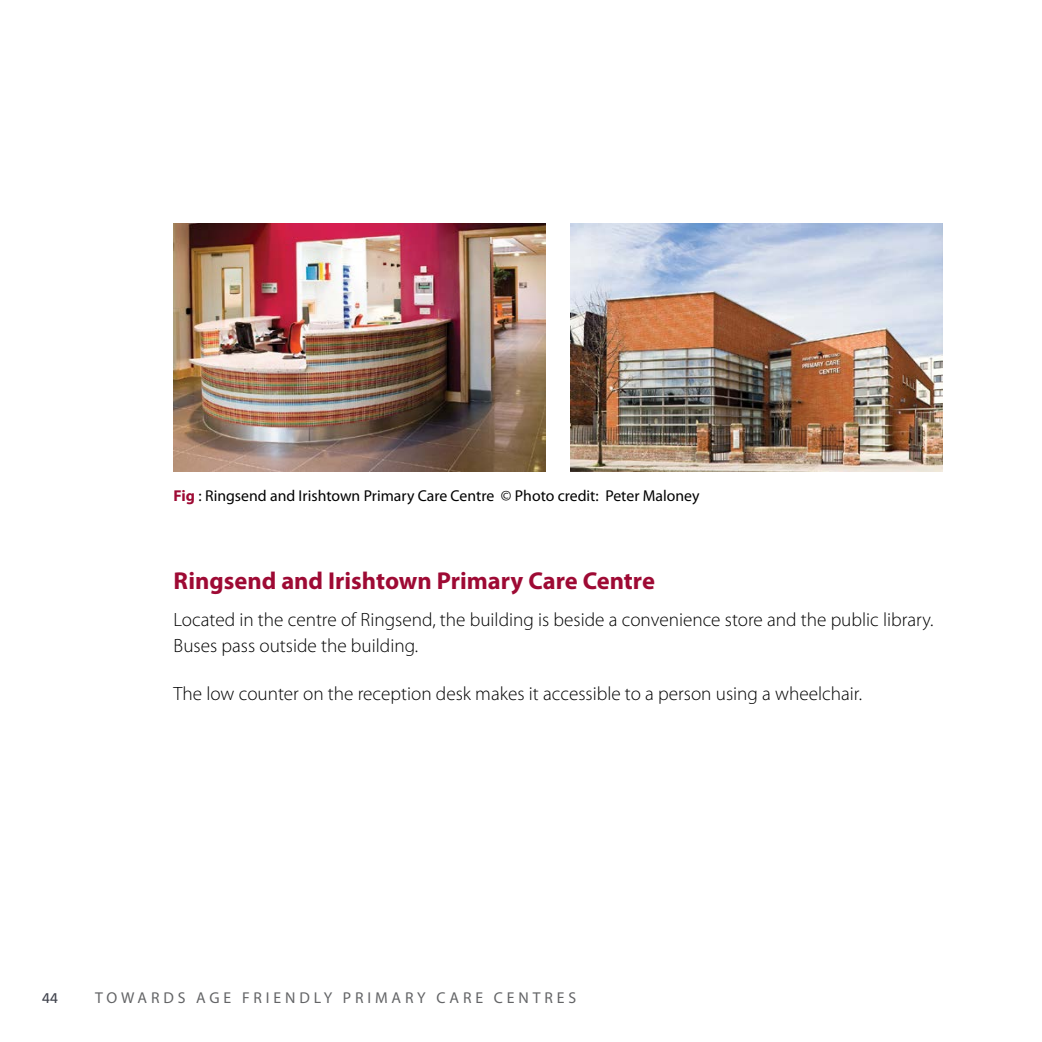
<style>
.page{position:relative;width:1042px;height:1042px;background:#fff}
.page>*{position:absolute;margin:0;border:0;box-sizing:border-box;transform-origin:0 0}
.t1{font:700 24.5px "Myriad Pro";color:#9e0a34}
.t2{font:300 19.25px/26.2px "Myriad Pro";color:#000}
.t3{font:15.75px "Myriad Pro";color:#000}
.t4{font:15.75px "Myriad Pro";letter-spacing:.245em;color:#636466}
.t5{font:14px "Frutiger";color:#42454f}
.s1{font-weight:700;color:#9e0a34}
</style>
<div class="page">
<img style="left:174px;top:223px;width:372px;height:248px">
<img style="left:570px;top:223px;width:373px;height:248px">
<p class="t3" style="left:174px;top:486px;width:527px"><span class="s1">Fig</span> : Ringsend and Irishtown Primary Care Centre © Photo credit: Peter Maloney</p>
<p class="t1" style="left:174px;top:565px;width:483px">Ringsend and Irishtown Primary Care Centre</p>
<p class="t2" style="left:174px;top:606px;width:761px">Located in the centre of Ringsend, the building is beside a convenience store and the public library.<br>Buses pass outside the building.</p>
<p class="t2" style="left:174px;top:680px;width:690px">The low counter on the reception desk makes it accessible to a person using a wheelchair.</p>
<p class="t5" style="left:42px;top:989px;width:17px">44</p>
<p class="t4" style="left:95px;top:988px;width:482px">TOWARDS AGE FRIENDLY PRIMARY CARE CENTRES</p>
</div>
